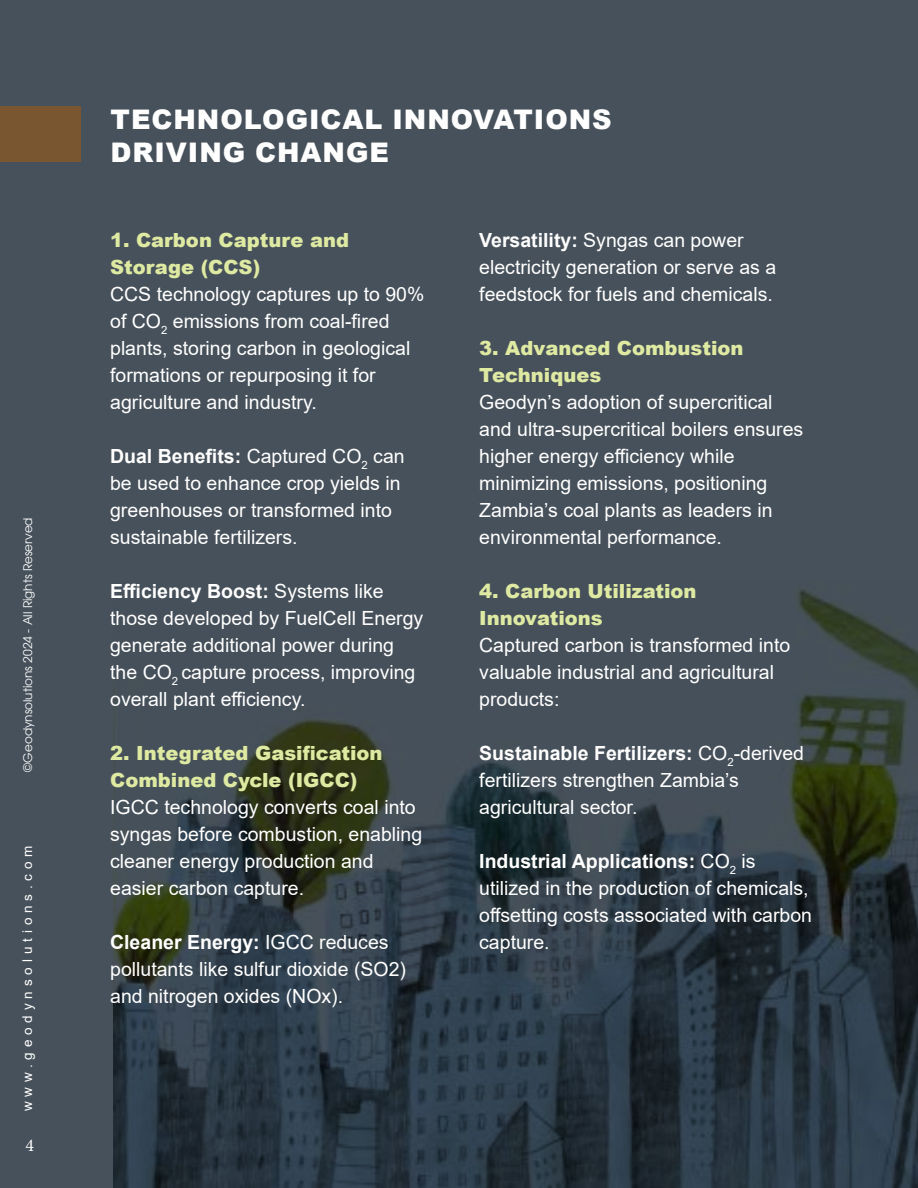
<style>
.page{position:relative;width:918px;height:1188px;background:#47515b}
.page>*{position:absolute;margin:0;border:0;box-sizing:border-box;transform-origin:0 0}
.t1{font:900 27px/33px "Arial";letter-spacing:.035em;color:#fff}
.t2{font:19.5px/27px "Arial";color:#fff}
.t3{font:900 19.5px/27px "Arial";color:#dee9a2}
.t4{font:18px "Minion Pro";color:#fff}
.t5{font:13.5px "Arial";letter-spacing:.36em;color:#fff}
.t6{font:12px "Avant Garde";color:#fff}
.s1{font-weight:700}
</style>
<div class="page">
<hr style="left:917px;top:0;width:1px;height:1188px;background:#253f26">
<img style="left:113px;top:581px;width:805px;height:607px">
<div style="left:0;top:106px;width:81px;height:55px;background:#795630"></div>
<p class="t6" style="left:21px;top:772px;width:256px;rotate:-90deg">©Geodynsolutions 2024 - All Rights Reserved</p>
<p class="t5" style="left:18px;top:1111px;width:267px;rotate:-90deg">www.geodynsolutions.com</p>
<p class="t4" style="left:25px;top:1133px;width:10px">4</p>
<h1 class="t1" style="left:111px;top:103px;width:503px">TECHNOLOGICAL INNOVATIONS<br>DRIVING CHANGE</h1>
<p class="t3" style="left:110px;top:226px;width:240px">1. Carbon Capture and<br>Storage (CCS)</p>
<p class="t2" style="left:110px;top:280px;width:316px">CCS technology captures up to 90% of CO<sub>2</sub> emissions from coal-fired plants, storing carbon in geological formations or repurposing it for agriculture and industry.</p>
<p class="t2" style="left:110px;top:442px;width:296px"><span class="s1">Dual Benefits:</span> Captured CO<sub>2</sub> can be used to enhance crop yields in greenhouses or transformed into sustainable fertilizers.</p>
<p class="t2" style="left:110px;top:577px;width:315px"><span class="s1">Efficiency Boost:</span> Systems like those developed by FuelCell Energy generate additional power during the CO<sub>2</sub> capture process, improving overall plant efficiency.</p>
<p class="t3" style="left:110px;top:739px;width:274px">2. Integrated Gasification<br>Combined Cycle (IGCC)</p>
<p class="t2" style="left:110px;top:793px;width:314px">IGCC technology converts coal into syngas before combustion, enabling cleaner energy production and easier carbon capture.</p>
<p class="t2" style="left:110px;top:928px;width:297px"><span class="s1">Cleaner Energy:</span> IGCC reduces pollutants like sulfur dioxide (SO2) and nitrogen oxides (NOx).</p>
<p class="t2" style="left:479px;top:226px;width:298px"><span class="s1">Versatility:</span> Syngas can power electricity generation or serve as a feedstock for fuels and chemicals.</p>
<p class="t3" style="left:479px;top:334px;width:266px">3. Advanced Combustion<br>Techniques</p>
<p class="t2" style="left:479px;top:388px;width:326px">Geodyn’s adoption of supercritical and ultra-supercritical boilers ensures higher energy efficiency while minimizing emissions, positioning Zambia’s coal plants as leaders in environmental performance.</p>
<p class="t3" style="left:479px;top:577px;width:219px">4. Carbon Utilization<br>Innovations</p>
<p class="t2" style="left:479px;top:632px;width:313px">Captured carbon is transformed into valuable industrial and agricultural products:</p>
<p class="t2" style="left:479px;top:740px;width:326px"><span class="s1">Sustainable Fertilizers:</span> CO<sub>2</sub>-derived fertilizers strengthen Zambia’s agricultural sector.</p>
<p class="t2" style="left:479px;top:847px;width:334px"><span class="s1">Industrial Applications:</span> CO<sub>2</sub> is utilized in the production of chemicals, offsetting costs associated with carbon capture.</p>
</div>
